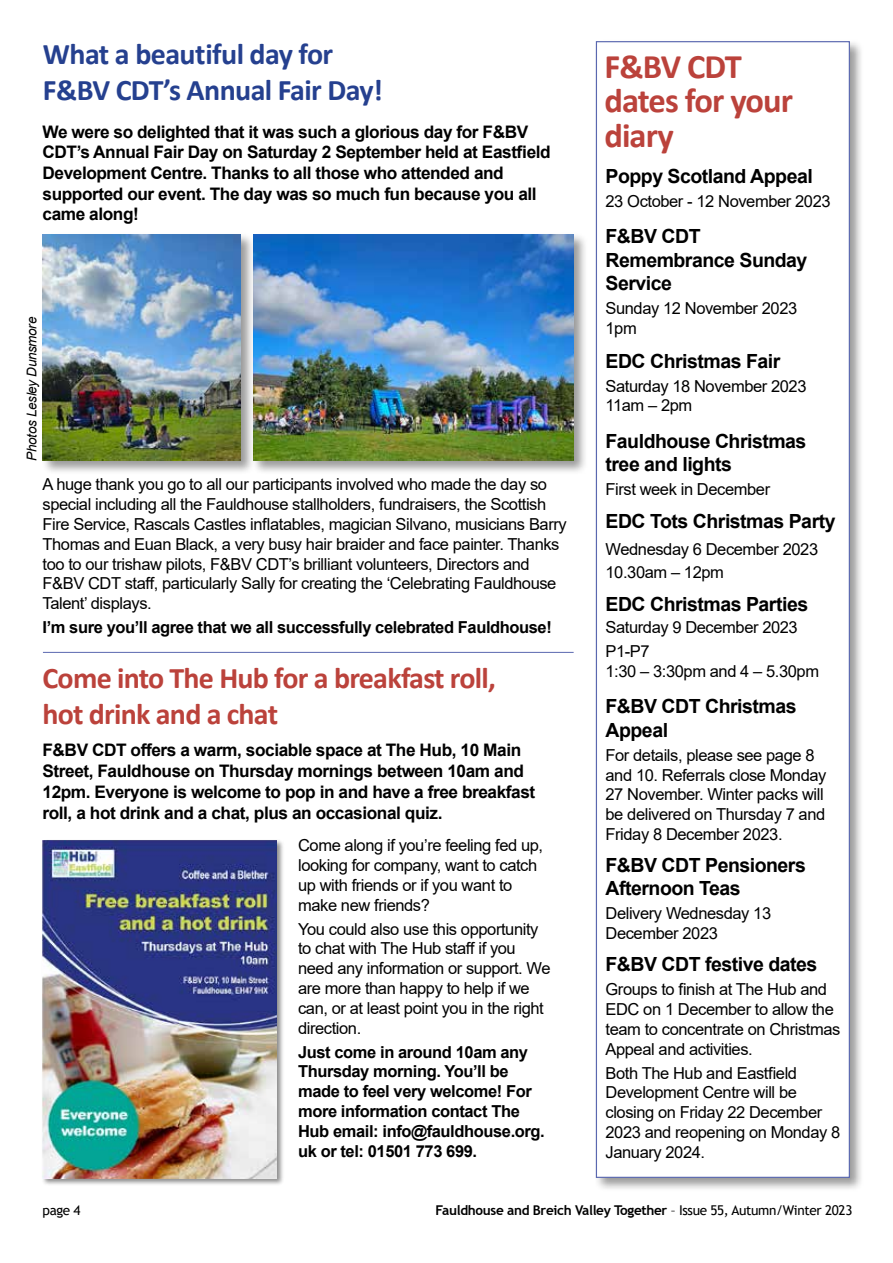
<style>
.page{position:relative;width:893px;height:1263px;background:#fff}
.page>*{position:absolute;margin:0;border:0;box-sizing:border-box;transform-origin:0 0}
.t1{font:700 34.5px/34.5px "Calibri";letter-spacing:-.025em;color:#bb423b}
.t2{font:700 30px/36px "Calibri";letter-spacing:-.025em;color:#bb423b}
.t3{font:700 30px/36px "Calibri";letter-spacing:-.02em;color:#25408f}
.t4{font:700 19.5px/23.4px "Arial";letter-spacing:-.025em;color:#000}
.t5{font:700 17.25px/20.7px "Arial";letter-spacing:-.025em;color:#000}
.t6{font:16.5px/19.8px "Arial";letter-spacing:-.025em;color:#000}
.t7{font:700 16.5px/19.8px "Arial";letter-spacing:-.025em;color:#000}
.t8{font:700 13.5px "Trebuchet MS";letter-spacing:-.025em;color:#000}
.t9{font:italic 13.5px "Arial";letter-spacing:-.025em;color:#000}
.t10{font:13.5px "Trebuchet MS";color:#000}
.s1{font-weight:400}
</style>
<div class="page">
<div style="left:593px;top:39px;width:271px;height:1153px;background:#000;opacity:.4"></div>
<div style="left:596px;top:41px;width:254px;height:1137px;background:#fff;border:1px solid #5a68b0"></div>
<hr style="left:43px;top:652px;width:531px;height:1px;background:#5a68b0">
<div style="left:41px;top:839px;width:244px;height:348px;background:#000;opacity:.45"></div>
<img style="left:43px;top:840px;width:234px;height:338px">
<div style="left:251px;top:232px;width:337px;height:243px;background:#000;opacity:.4"></div>
<img style="left:255px;top:235px;width:319px;height:226px">
<div style="left:41px;top:232px;width:214px;height:243px;background:#000;opacity:.4"></div>
<img style="left:43px;top:235px;width:198px;height:225px">
<h2 class="t3" style="left:43px;top:35px;width:341px">What a beautiful day for<br>F&amp;BV CDT’s Annual Fair Day!</h2>
<p class="t5" style="left:43px;top:121px;width:510px">We were so delighted that it was such a glorious day for F&amp;BV CDT’s Annual Fair Day on Saturday 2 September held at Eastfield Development Centre. Thanks to all those who attended and supported our event. The day was so much fun because you all came along!</p>
<p class="t9" style="left:23px;top:461px;width:145px;rotate:-90deg">Photos Lesley Dunsmore</p>
<p class="t6" style="left:43px;top:475px;width:526px">A huge thank you go to all our participants involved who made the day so special including all the Fauldhouse stallholders, fundraisers, the Scottish Fire Service, Rascals Castles inflatables, magician Silvano, musicians Barry Thomas and Euan Black, a very busy hair braider and face painter. Thanks too to our trishaw pilots, F&amp;BV CDT’s brilliant volunteers, Directors and F&amp;BV CDT staff, particularly Sally for creating the ‘Celebrating Fauldhouse Talent’ displays.</p>
<p class="t7" style="left:43px;top:618px;width:511px">I’m sure you’ll agree that we all successfully celebrated Fauldhouse!</p>
<h2 class="t2" style="left:43px;top:659px;width:455px">Come into The Hub for a breakfast roll, hot drink and a chat</h2>
<p class="t5" style="left:43px;top:740px;width:494px">F&amp;BV CDT offers a warm, sociable space at The Hub, 10 Main Street, Fauldhouse on Thursday mornings between 10am and 12pm. Everyone is welcome to pop in and have a free breakfast roll, a hot drink and a chat, plus an occasional quiz.</p>
<p class="t6" style="left:298px;top:835px;width:247px">Come along if you’re feeling fed up, looking for company, want to catch up with friends or if you want to make new friends?</p>
<p class="t6" style="left:298px;top:919px;width:254px">You could also use this opportunity to chat with The Hub staff if you need any information or support. We are more than happy to help if we can, or at least point you in the right direction.</p>
<p class="t7" style="left:298px;top:1042px;width:248px">Just come in around 10am any<br>Thursday morning. You’ll be made to feel very welcome! For more information contact The<br>Hub email: info@fauldhouse.org. uk or tel: 01501 773 699.</p>
<h1 class="t1" style="left:604px;top:49px;width:190px">F&amp;BV CDT dates for your diary</h1>
<p class="t4" style="left:605px;top:165px;width:209px">Poppy Scotland Appeal</p>
<p class="t6" style="left:605px;top:191px;width:227px">23 October - 12 November 2023</p>
<p class="t4" style="left:605px;top:225px;width:203px">F&amp;BV CDT<br>Remembrance Sunday<br>Service</p>
<p class="t6" style="left:605px;top:298px;width:193px">Sunday 12 November 2023<br>1pm</p>
<p class="t4" style="left:605px;top:349px;width:176px">EDC Christmas Fair</p>
<p class="t6" style="left:605px;top:376px;width:203px">Saturday 18 November 2023<br>11am – 2pm</p>
<p class="t4" style="left:605px;top:429px;width:202px">Fauldhouse Christmas tree and lights</p>
<p class="t6" style="left:605px;top:479px;width:166px">First week in December</p>
<p class="t4" style="left:605px;top:510px;width:232px">EDC Tots Christmas Party</p>
<p class="t6" style="left:605px;top:538px;width:214px;line-height:22.4px">Wednesday 6 December 2023<br>10.30am – 12pm</p>
<p class="t4" style="left:605px;top:593px;width:204px">EDC Christmas Parties</p>
<p class="t6" style="left:605px;top:615px;width:194px;line-height:24px">Saturday 9 December 2023<br>P1-P7</p>
<p class="t6" style="left:605px;top:661px;width:215px">1:30 – 3:30pm and 4 – 5.30pm</p>
<p class="t4" style="left:605px;top:695px;width:193px">F&amp;BV CDT Christmas<br>Appeal</p>
<p class="t6" style="left:605px;top:745px;width:222px">For details, please see page 8 and 10. Referrals close Monday<br>27 November. Winter packs will be delivered on Thursday 7 and<br>Friday 8 December 2023.</p>
<p class="t4" style="left:605px;top:854px;width:202px">F&amp;BV CDT Pensioners<br>Afternoon Teas</p>
<p class="t6" style="left:605px;top:904px;width:167px">Delivery Wednesday 13<br>December 2023</p>
<p class="t4" style="left:605px;top:953px;width:213px">F&amp;BV CDT festive dates</p>
<p class="t6" style="left:605px;top:979px;width:236px">Groups to finish at The Hub and<br>EDC on 1 December to allow the team to concentrate on Christmas<br>Appeal and activities.</p>
<p class="t6" style="left:605px;top:1063px;width:236px">Both The Hub and Eastfield<br>Development Centre will be closing on Friday 22 December<br>2023 and reopening on Monday 8<br>January 2024.</p>
<p class="t10" style="left:43px;top:1202px;width:40px">page 4</p>
<p class="t8" style="left:435px;top:1202px;width:418px">Fauldhouse and Breich Valley Together <span class="s1">– Issue 55, Autumn/Winter 2023</span></p>
</div>
